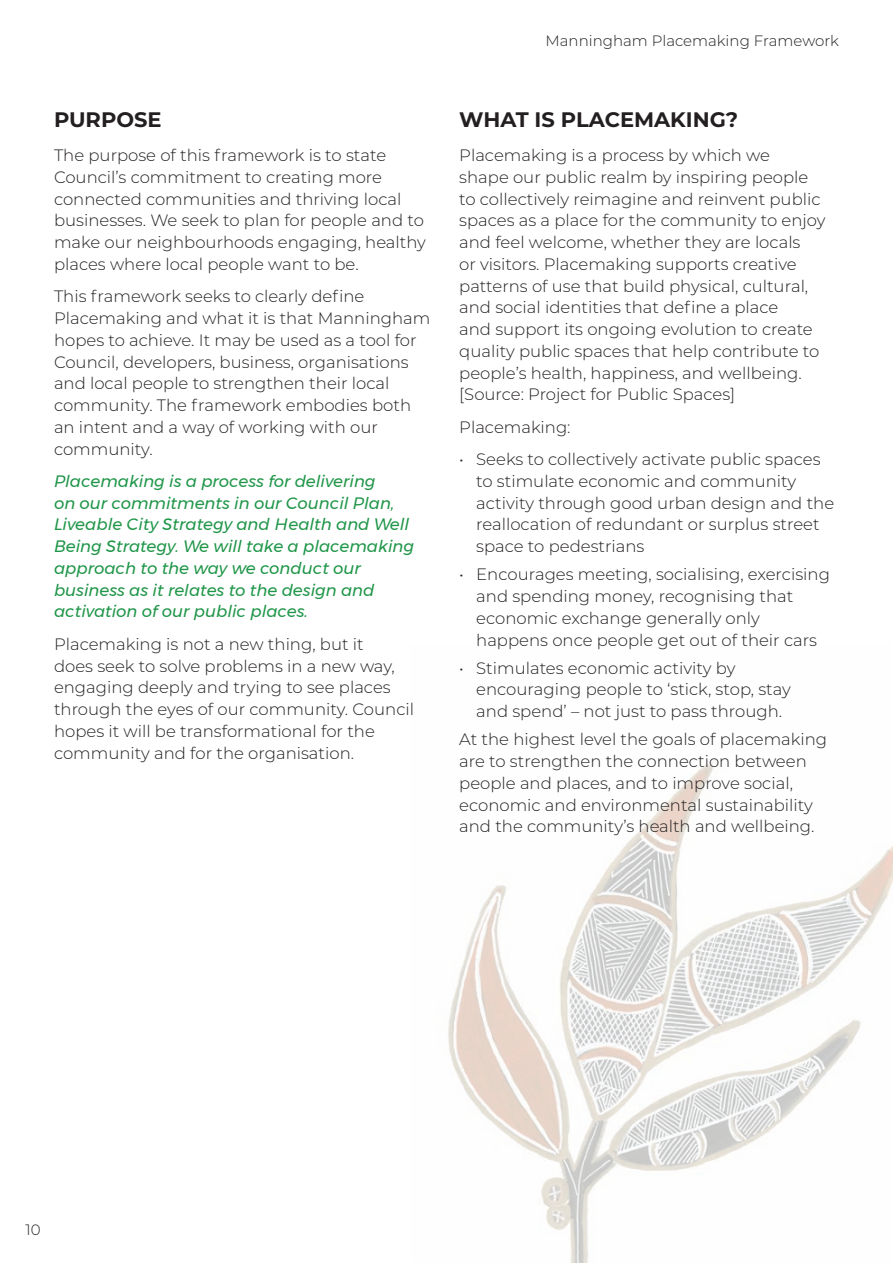
<style>
.page{position:relative;width:893px;height:1263px;background:#fff}
.page>*{position:absolute;margin:0;border:0;box-sizing:border-box;transform-origin:0 0}
.t1{font:700 21px "Montserrat";color:#231f20}
.PF_body_copy{font:300 16.5px/21.8px "Montserrat";color:#231f20}
.bullets{font:300 16.5px/21.8px "Montserrat";color:#231f20}
.PF_body_copy-2{font:italic 16.5px/21.8px "Montserrat";color:#209649}
.t2{font:300 15px "Montserrat";color:#231f20}
</style>
<div class="page">
<img style="left:448px;top:760px;width:445px;height:503px">
<h2 class="t1" style="left:54px;top:104px;width:109px">PURPOSE</h2>
<p class="PF_body_copy" style="left:54px;top:144px;width:373px">The purpose of this framework is to state Council’s commitment to creating more connected communities and thriving local businesses. We seek to plan for people and to make our neighbourhoods engaging, healthy places where local people want to be.</p>
<p class="PF_body_copy" style="left:54px;top:285px;width:378px">This framework seeks to clearly define Placemaking and what it is that Manningham hopes to achieve. It may be used as a tool for Council, developers, business, organisations and local people to strengthen their local community. The framework embodies both an intent and a way of working with our community.</p>
<p class="PF_body_copy-2" style="left:54px;top:470px;width:361px">Placemaking is a process for delivering<br>on our commitments in our Council Plan, Liveable City Strategy and Health and Well Being Strategy. We will take a placemaking approach to the way we conduct our business as it relates to the design and activation of our public places.</p>
<p class="PF_body_copy" style="left:54px;top:633px;width:362px">Placemaking is not a new thing, but it<br>does seek to solve problems in a new way, engaging deeply and trying to see places through the eyes of our community. Council hopes it will be transformational for the community and for the organisation.</p>
<p class="t2" style="left:545px;top:31px;width:295px">Manningham Placemaking Framework</p>
<h2 class="t1" style="left:459px;top:104px;width:281px">WHAT IS PLACEMAKING?</h2>
<p class="PF_body_copy" style="left:459px;top:144px;width:368px">Placemaking is a process by which we<br>shape our public realm by inspiring people to collectively reimagine and reinvent public spaces as a place for the community to enjoy and feel welcome, whether they are locals<br>or visitors. Placemaking supports creative patterns of use that build physical, cultural, and social identities that define a place<br>and support its ongoing evolution to create quality public spaces that help contribute to people’s health, happiness, and wellbeing. [Source: Project for Public Spaces]</p>
<p class="PF_body_copy" style="left:459px;top:416px;width:113px">Placemaking:</p>
<p class="bullets" style="left:476px;top:448px;width:359px;text-indent:-17px">• Seeks to collectively activate public spaces to stimulate economic and community activity through good urban design and the reallocation of redundant or surplus street space to pedestrians</p>
<p class="bullets" style="left:476px;top:563px;width:355px;text-indent:-17px">• Encourages meeting, socialising, exercising and spending money, recognising that economic exchange generally only happens once people get out of their cars</p>
<p class="bullets" style="left:476px;top:656px;width:316px;text-indent:-17px">• Stimulates economic activity by encouraging people to ‘stick, stop, stay and spend’ – not just to pass through.</p>
<p class="PF_body_copy" style="left:459px;top:728px;width:369px">At the highest level the goals of placemaking are to strengthen the connection between people and places, and to improve social, economic and environmental sustainability and the community’s health and wellbeing.</p>
<p class="t2" style="left:26px;top:1220px;width:17px">10</p>
</div>
